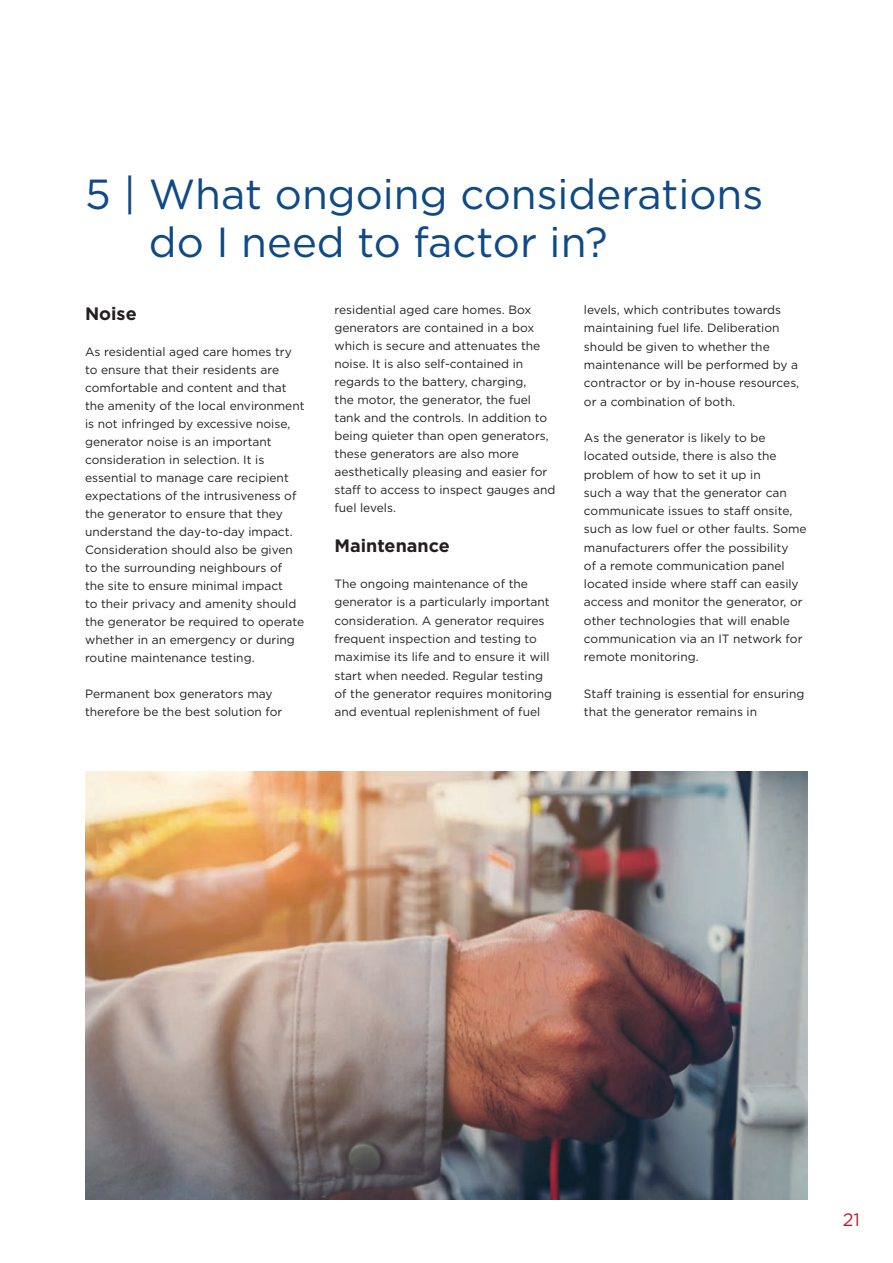
<style>
.page{position:relative;width:893px;height:1263px;background:#fff}
.page>*{position:absolute;margin:0;border:0;box-sizing:border-box;transform-origin:0 0}
.t1{font:42px/48px "Gotham";color:#0f4a87}
.t2{font:700 18px "Gotham";color:#231f20}
.t3{font:18px "Gotham";color:#b9202e}
.t4{font:12px/18px "Gotham";color:#231f20}
</style>
<div class="page">
<img style="left:85px;top:772px;width:723px;height:427px">
<h1 class="t1" style="left:149px;top:170px;width:616px;text-indent:-64px">5 | What ongoing considerations do I need to factor in?</h1>
<h2 class="t2" style="left:85px;top:302px;width:53px">Noise</h2>
<p class="t4" style="left:85px;top:342px;width:221px">As residential aged care homes try to ensure that their residents are comfortable and content and that the amenity of the local environment is not infringed by excessive noise, generator noise is an important consideration in selection. It is essential to manage care recipient expectations of the intrusiveness of the generator to ensure that they understand the day-to-day impact.<br>Consideration should also be given to the surrounding neighbours of<br>the site to ensure minimal impact<br>to their privacy and amenity should the generator be required to operate whether in an emergency or during routine maintenance testing.</p>
<p class="t4" style="left:85px;top:684px;width:199px">Permanent box generators may therefore be the best solution for</p>
<p class="t4" style="left:334px;top:301px;width:223px">residential aged care homes. Box generators are contained in a box which is secure and attenuates the noise. It is also self-contained in regards to the battery, charging,<br>the motor, the generator, the fuel tank and the controls. In addition to being quieter than open generators, these generators are also more aesthetically pleasing and easier for staff to access to inspect gauges and fuel levels.</p>
<h2 class="t2" style="left:334px;top:533px;width:117px">Maintenance</h2>
<p class="t4" style="left:334px;top:574px;width:219px">The ongoing maintenance of the generator is a particularly important consideration. A generator requires frequent inspection and testing to maximise its life and to ensure it will start when needed. Regular testing of the generator requires monitoring and eventual replenishment of fuel</p>
<p class="t4" style="left:584px;top:301px;width:217px">levels, which contributes towards maintaining fuel life. Deliberation should be given to whether the maintenance will be performed by a contractor or by in-house resources, or a combination of both.</p>
<p class="t4" style="left:584px;top:428px;width:224px">As the generator is likely to be located outside, there is also the problem of how to set it up in<br>such a way that the generator can communicate issues to staff onsite, such as low fuel or other faults. Some manufacturers offer the possibility<br>of a remote communication panel located inside where staff can easily access and monitor the generator, or other technologies that will enable communication via an IT network for remote monitoring.</p>
<p class="t4" style="left:584px;top:684px;width:222px">Staff training is essential for ensuring that the generator remains in</p>
<h2 class="t3" style="left:843px;top:1209px;width:19px">21</h2>
</div>
